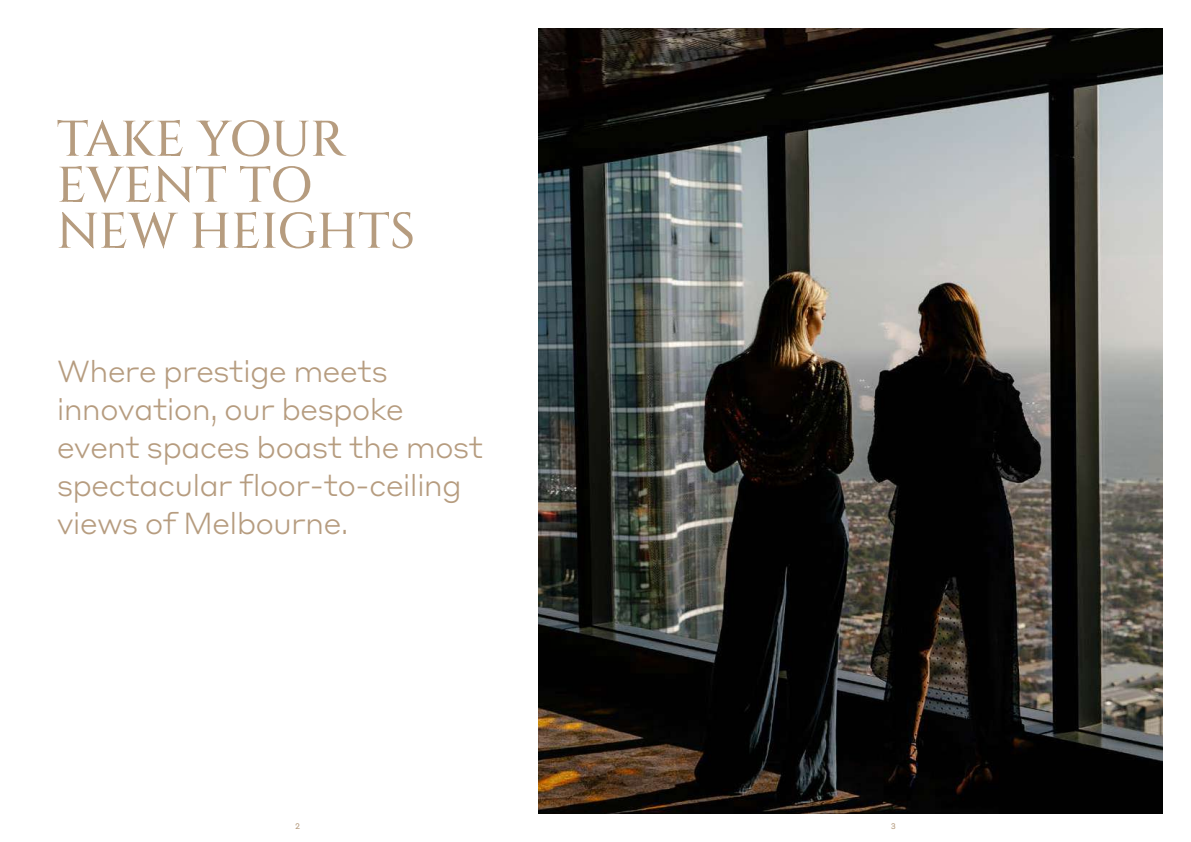
<style>
.page{position:relative;width:1191px;height:842px;background:#fff}
.page>*{position:absolute;margin:0;border:0;box-sizing:border-box;transform-origin:0 0}
.t1{font:500 50px/46px "Cinzel";letter-spacing:-.01em;color:#b69c7f}
.t2{font:300 30px/38px "Styrene A";letter-spacing:-.03em;color:#b69c7f}
.t3{font:8px "Styrene B";color:#b69c7f}
</style>
<div class="page">
<img style="left:539px;top:28px;width:623px;height:786px">
<h1 class="t1" style="left:57px;top:118px;width:360px">TAKE YOUR<br>EVENT TO<br>NEW HEIGHTS</h1>
<p class="t2" style="left:57px;top:350px;width:428px">Where prestige meets innovation, our bespoke event spaces boast the most spectacular floor-to-ceiling views of Melbourne.</p>
<p class="t3" style="left:295px;top:819px;width:6px">2</p>
<p class="t3" style="left:890px;top:819px;width:7px">3</p>
</div>
